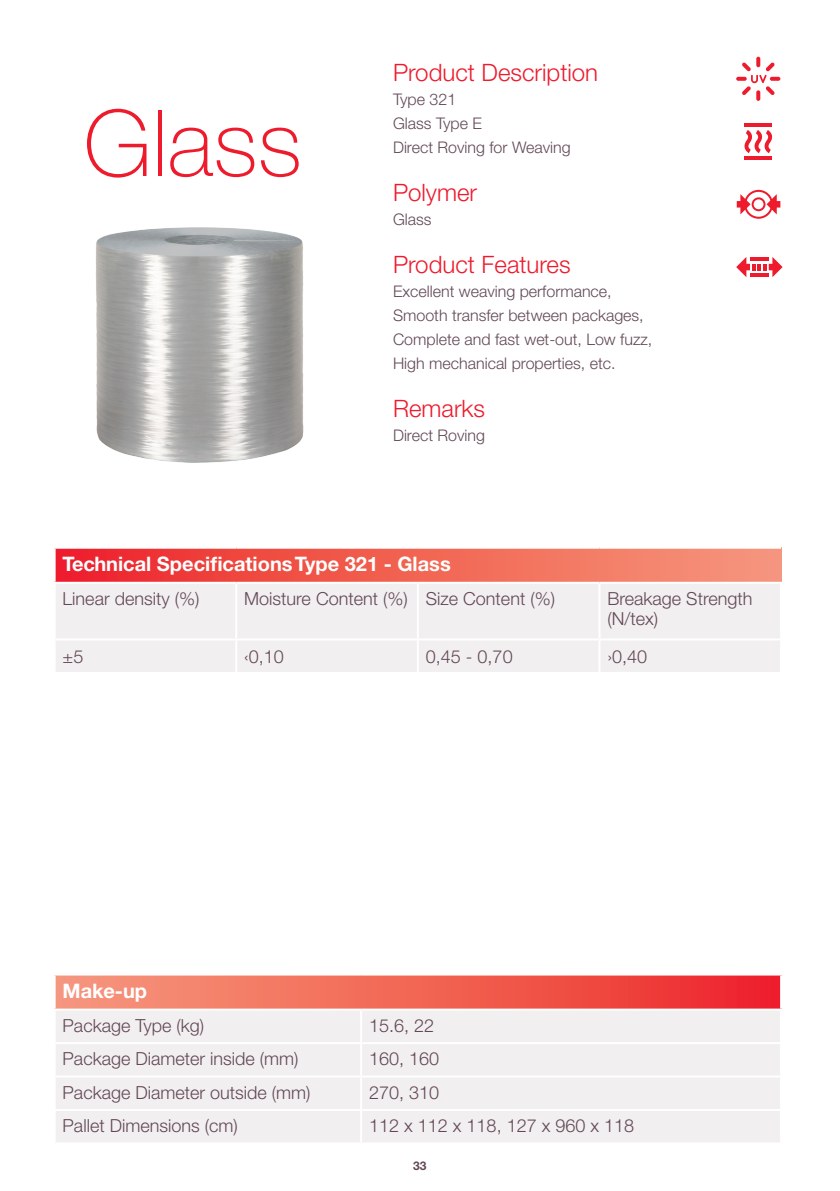
<style>
.page{position:relative;width:840px;height:1191px;background:#fff}
.page>*{position:absolute;margin:0;border:0;box-sizing:border-box;transform-origin:0 0}
.Kopjes{font:100 92px "Helvetica Neue CE";color:#ee1b2d}
.Tussenkopjes{font:300 24px "Helvetica Neue CE";color:#ee1b2d}
.Tussenkopjes-2{font:700 20px "Helvetica Neue CE";color:#fff}
.Make-up_zonder_balk{font:300 18px "Helvetica Neue CE";color:#624855}
.Make-up_met_balk{font:300 18px "Helvetica Neue CE";color:#624855}
.Make-up_met_lijn_bov{font:300 18px "Helvetica Neue CE";color:#624855}
.Tussenkopjes-3{font:300 16px "Helvetica Neue CE";color:#624855}
.t1{font:700 12px "Helvetica Neue CE";color:#624855}
</style>
<div class="page">
<svg style="left:736px;top:190px;width:44px;height:29px"></svg>
<div style="left:55px;top:548px;width:725px;height:35px;background:linear-gradient(to right,#ed252a,#f69c7d)"></div>
<div style="left:56px;top:584px;width:723px;height:88px;background:#f2eff1"></div>
<hr style="left:54px;top:547px;width:182px;height:2px;background:#fff">
<hr style="left:236px;top:547px;width:181px;height:2px;background:#fff">
<hr style="left:417px;top:547px;width:182px;height:2px;background:#fff">
<hr style="left:599px;top:547px;width:181px;height:2px;background:#fff">
<hr style="left:54px;top:549px;width:2px;height:33px;background:#fff">
<hr style="left:54px;top:582px;width:182px;height:2px;background:#fff">
<hr style="left:236px;top:582px;width:181px;height:2px;background:#fff">
<hr style="left:235px;top:584px;width:2px;height:54px;background:#fff">
<hr style="left:417px;top:582px;width:182px;height:2px;background:#fff">
<hr style="left:416px;top:584px;width:2px;height:54px;background:#fff">
<hr style="left:599px;top:582px;width:182px;height:2px;background:#fff">
<hr style="left:598px;top:584px;width:2px;height:54px;background:#fff">
<hr style="left:54px;top:638px;width:182px;height:2px;background:#fff">
<hr style="left:236px;top:638px;width:181px;height:2px;background:#fff">
<hr style="left:235px;top:640px;width:2px;height:32px;background:#fff">
<hr style="left:417px;top:638px;width:182px;height:2px;background:#fff">
<hr style="left:416px;top:640px;width:2px;height:32px;background:#fff">
<hr style="left:599px;top:638px;width:182px;height:2px;background:#fff">
<hr style="left:598px;top:640px;width:2px;height:32px;background:#fff">
<svg style="left:755px;top:57px;width:4px;height:10px"></svg>
<svg style="left:755px;top:90px;width:4px;height:11px"></svg>
<svg style="left:769px;top:77px;width:11px;height:4px"></svg>
<svg style="left:735px;top:77px;width:11px;height:4px"></svg>
<svg style="left:741px;top:62px;width:33px;height:33px"></svg>
<hr style="left:744px;top:156px;width:27px;height:4px;background:#ee1b2d">
<hr style="left:744px;top:123px;width:27px;height:4px;background:#ee1b2d">
<svg style="left:744px;top:130px;width:28px;height:23px"></svg>
<div style="left:55px;top:974px;width:725px;height:35px;background:linear-gradient(to right,#f69d7e,#ed272a)"></div>
<div style="left:56px;top:1011px;width:723px;height:131px;background:#f2eff1"></div>
<hr style="left:54px;top:973px;width:307px;height:2px;background:#fff">
<hr style="left:361px;top:973px;width:420px;height:2px;background:#fff">
<hr style="left:54px;top:975px;width:2px;height:33px;background:#fff">
<hr style="left:779px;top:975px;width:2px;height:33px;background:#fff">
<hr style="left:54px;top:1008px;width:307px;height:2px;background:#fff">
<hr style="left:361px;top:1008px;width:420px;height:2px;background:#fff">
<hr style="left:360px;top:1010px;width:2px;height:32px;background:#fff">
<hr style="left:54px;top:1042px;width:307px;height:2px;background:#fff">
<hr style="left:361px;top:1042px;width:420px;height:2px;background:#fff">
<hr style="left:360px;top:1044px;width:2px;height:31px;background:#fff">
<hr style="left:54px;top:1075px;width:307px;height:2px;background:#fff">
<hr style="left:361px;top:1075px;width:420px;height:2px;background:#fff">
<hr style="left:360px;top:1077px;width:2px;height:32px;background:#fff">
<hr style="left:54px;top:1109px;width:307px;height:2px;background:#fff">
<hr style="left:361px;top:1109px;width:420px;height:2px;background:#fff">
<hr style="left:360px;top:1111px;width:2px;height:31px;background:#fff">
<svg style="left:736px;top:257px;width:46px;height:20px"></svg>
<hr style="left:749px;top:257px;width:19px;height:3px;background:#ee1b2d">
<hr style="left:749px;top:274px;width:19px;height:3px;background:#ee1b2d">
<img style="left:96px;top:227px;width:208px;height:236px">
<p class="Kopjes" style="left:83px;top:90px;width:220px">Glass</p>
<p class="Tussenkopjes" style="left:393px;top:58px;width:206px">Product Description</p>
<p class="Tussenkopjes-3" style="left:393px;top:89px;width:65px">Type 321</p>
<p class="Tussenkopjes-3" style="left:393px;top:113px;width:90px">Glass Type E</p>
<p class="Tussenkopjes-3" style="left:393px;top:137px;width:179px">Direct Roving for Weaving</p>
<p class="Tussenkopjes" style="left:393px;top:178px;width:86px">Polymer</p>
<p class="Tussenkopjes-3" style="left:393px;top:209px;width:40px">Glass</p>
<p class="Tussenkopjes" style="left:393px;top:250px;width:179px">Product Features</p>
<p class="Tussenkopjes-3" style="left:393px;top:281px;width:220px">Excellent weaving performance,</p>
<p class="Tussenkopjes-3" style="left:393px;top:305px;width:252px">Smooth transfer between packages,</p>
<p class="Tussenkopjes-3" style="left:393px;top:329px;width:261px">Complete and fast wet-out, Low fuzz,</p>
<p class="Tussenkopjes-3" style="left:393px;top:353px;width:224px">High mechanical properties, etc.</p>
<p class="Tussenkopjes" style="left:393px;top:394px;width:94px">Remarks</p>
<p class="Tussenkopjes-3" style="left:393px;top:425px;width:93px">Direct Roving</p>
<p class="Tussenkopjes-2" style="left:63px;top:551px;width:389px">Technical Specifications Type 321 - Glass</p>
<p class="Make-up_zonder_balk" style="left:63px;top:588px;width:138px">Linear density (%)</p>
<p class="Make-up_zonder_balk" style="left:244px;top:588px;width:165px">Moisture Content (%)</p>
<p class="Make-up_zonder_balk" style="left:425px;top:588px;width:131px">Size Content (%)</p>
<p class="Make-up_zonder_balk" style="left:607px;top:588px;width:146px">Breakage Strength</p>
<p class="Make-up_zonder_balk" style="left:607px;top:608px;width:52px">(N/tex)</p>
<p class="Make-up_zonder_balk" style="left:63px;top:646px;width:22px">±5</p>
<p class="Make-up_zonder_balk" style="left:244px;top:646px;width:41px">‹0,10</p>
<p class="Make-up_zonder_balk" style="left:425px;top:646px;width:88px">0,45 - 0,70</p>
<p class="Make-up_zonder_balk" style="left:607px;top:646px;width:41px">›0,40</p>
<p class="Tussenkopjes-2" style="left:63px;top:978px;width:86px">Make-up</p>
<p class="Make-up_met_lijn_bov" style="left:63px;top:1014px;width:143px">Package Type (kg)</p>
<p class="Make-up_zonder_balk" style="left:369px;top:1014px;width:67px">15.6, 22</p>
<p class="Make-up_met_balk" style="left:63px;top:1048px;width:237px">Package Diameter inside (mm)</p>
<p class="Make-up_zonder_balk" style="left:369px;top:1048px;width:72px">160, 160</p>
<p class="Make-up_zonder_balk" style="left:63px;top:1081px;width:249px">Package Diameter outside (mm)</p>
<p class="Make-up_zonder_balk" style="left:369px;top:1081px;width:72px">270, 310</p>
<p class="Make-up_met_balk" style="left:63px;top:1115px;width:177px">Pallet Dimensions (cm)</p>
<p class="Make-up_zonder_balk" style="left:369px;top:1115px;width:266px">112 x 112 x 118, 127 x 960 x 118</p>
<p class="t1" style="left:413px;top:1158px;width:15px">33</p>
</div>
